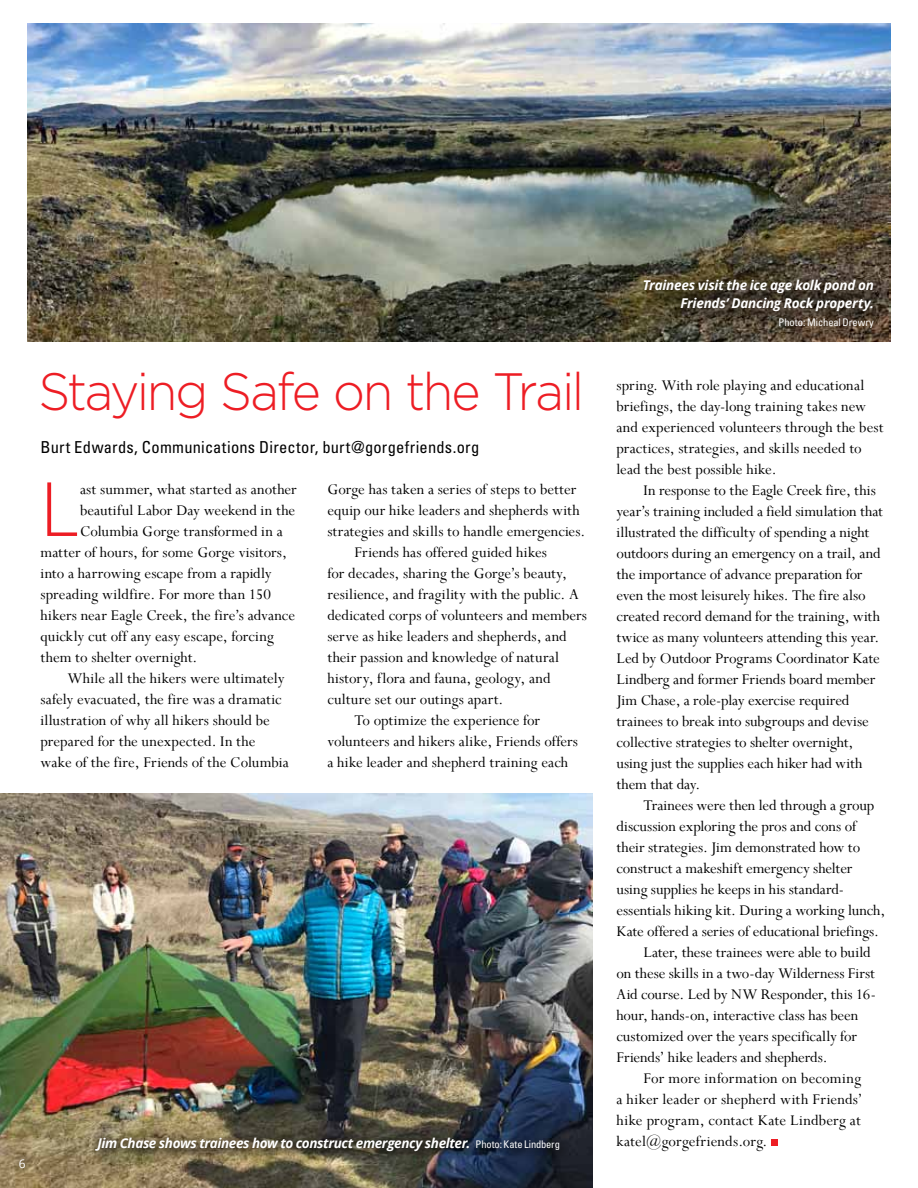
<style>
.page{position:relative;width:918px;height:1188px;background:#fff}
.page>*{position:absolute;margin:0;border:0;box-sizing:border-box;transform-origin:0 0}
.t1{font:300 76.5px "Gotham Narrow";color:#ed1d24}
.t2{font:300 52.5px "Gotham";letter-spacing:-.05em;color:#ed1d24;scale:.95 1}
.t3{font:16.5px/21px "Perpetua";color:#000}
.t4{font:condensed 16.5px "Univers";letter-spacing:.015em;color:#000}
.t5{font:italic 700 13.5px/18px "Open Sans";letter-spacing:-.02em;color:#fff;text-align:right}
.t6{font:12px "Open Sans";color:#fff}
.t7{font:condensed 10.5px "Univers";color:#fff}
.s1{font-family:"Univers";font-weight:400;font-style:normal;font-stretch:condensed;font-size:10.5px}
</style>
<div class="page">
<img style="left:0;top:794px;width:592px;height:394px">
<img style="left:27px;top:24px;width:864px;height:318px">
<div style="left:11px;top:1150px;width:23px;height:27px;background:#000;opacity:.75"></div>
<div style="left:648px;top:283px;width:244px;height:62px;background:#000;opacity:.75"></div>
<div style="left:635px;top:271px;width:248px;height:65px;background:#000;opacity:.75"></div>
<div style="left:771px;top:1139px;width:7px;height:7px;background:#ed1d24"></div>
<div style="left:93px;top:1135px;width:479px;height:28px;background:#000;opacity:.75"></div>
<div style="left:86px;top:1128px;width:483px;height:32px;background:#000;opacity:.75"></div>
<p class="t5" style="left:643px;top:276px;width:232px">Trainees visit the ice age kolk pond on<br>Friends’ Dancing Rock property.</p>
<p class="t7" style="left:779px;top:316px;width:97px">Photo: Micheal Drewry</p>
<p class="t6" style="left:19px;top:1156px;width:8px">6</p>
<h2 class="t2" style="left:38px;top:358px;width:576px">Staying Safe on the Trail</h2>
<p class="t4" style="left:40px;top:437px;width:440px">Burt Edwards, Communications Director, burt@gorgefriends.org</p>
<h1 class="t1" style="left:40px;top:462px;width:41px">L</h1>
<p class="t3" style="left:80px;top:478px;width:218px">ast summer, what started as another</p>
<p class="t3" style="left:80px;top:499px;width:217px">beautiful Labor Day weekend in the</p>
<p class="t3" style="left:80px;top:520px;width:204px">Columbia Gorge transformed in a</p>
<p class="t3" style="left:40px;top:541px;width:248px">matter of hours, for some Gorge visitors,</p>
<p class="t3" style="left:40px;top:562px;width:233px">into a harrowing escape from a rapidly</p>
<p class="t3" style="left:40px;top:583px;width:232px">spreading wildfire. For more than 150</p>
<p class="t3" style="left:40px;top:604px;width:256px">hikers near Eagle Creek, the fire’s advance</p>
<p class="t3" style="left:40px;top:625px;width:235px">quickly cut off any easy escape, forcing</p>
<p class="t3" style="left:40px;top:646px;width:158px">them to shelter overnight.</p>
<p class="t3" style="left:67px;top:667px;width:219px">While all the hikers were ultimately</p>
<p class="t3" style="left:40px;top:688px;width:242px">safely evacuated, the fire was a dramatic</p>
<p class="t3" style="left:40px;top:709px;width:231px">illustration of why all hikers should be</p>
<p class="t3" style="left:40px;top:730px;width:217px">prepared for the unexpected. In the</p>
<p class="t3" style="left:40px;top:751px;width:250px">wake of the fire, Friends of the Columbia</p>
<p class="t3" style="left:327px;top:478px;width:251px">Gorge has taken a series of steps to better</p>
<p class="t3" style="left:327px;top:499px;width:254px">equip our hike leaders and shepherds with</p>
<p class="t3" style="left:327px;top:520px;width:259px">strategies and skills to handle emergencies.</p>
<p class="t3" style="left:354px;top:541px;width:194px">Friends has offered guided hikes</p>
<p class="t3" style="left:327px;top:562px;width:241px">for decades, sharing the Gorge’s beauty,</p>
<p class="t3" style="left:327px;top:583px;width:253px">resilience, and fragility with the public. A</p>
<p class="t3" style="left:327px;top:605px;width:261px">dedicated corps of volunteers and members</p>
<p class="t3" style="left:327px;top:626px;width:241px">serve as hike leaders and shepherds, and</p>
<p class="t3" style="left:327px;top:647px;width:233px">their passion and knowledge of natural</p>
<p class="t3" style="left:327px;top:668px;width:225px">history, flora and fauna, geology, and</p>
<p class="t3" style="left:327px;top:689px;width:178px">culture set our outings apart.</p>
<p class="t3" style="left:354px;top:710px;width:187px">To optimize the experience for</p>
<p class="t3" style="left:327px;top:731px;width:252px">volunteers and hikers alike, Friends offers</p>
<p class="t3" style="left:327px;top:752px;width:242px">a hike leader and shepherd training each</p>
<p class="t3" style="left:616px;top:374px;width:269px">spring. With role playing and educational briefings, the day-long training takes new and experienced volunteers through the best practices, strategies, and skills needed to lead the best possible hike.</p>
<p class="t3" style="left:616px;top:479px;width:268px;text-indent:27px">In response to the Eagle Creek fire, this year’s training included a field simulation that illustrated the difficulty of spending a night outdoors during an emergency on a trail, and the importance of advance preparation for even the most leisurely hikes. The fire also created record demand for the training, with twice as many volunteers attending this year.<br>Led by Outdoor Programs Coordinator Kate Lindberg and former Friends board member Jim Chase, a role-play exercise required trainees to break into subgroups and devise collective strategies to shelter overnight, using just the supplies each hiker had with them that day.</p>
<p class="t3" style="left:643px;top:794px;width:232px">Trainees were then led through a group</p>
<p class="t3" style="left:616px;top:815px;width:241px">discussion exploring the pros and cons of</p>
<p class="t3" style="left:616px;top:836px;width:245px">their strategies. Jim demonstrated how to</p>
<p class="t3" style="left:616px;top:857px;width:237px">construct a makeshift emergency shelter</p>
<p class="t3" style="left:616px;top:878px;width:229px">using supplies he keeps in his standard-</p>
<p class="t3" style="left:616px;top:899px;width:270px">essentials hiking kit. During a working lunch,</p>
<p class="t3" style="left:616px;top:920px;width:264px">Kate offered a series of educational briefings.</p>
<p class="t3" style="left:643px;top:941px;width:229px">Later, these trainees were able to build</p>
<p class="t3" style="left:616px;top:962px;width:260px">on these skills in a two-day Wilderness First</p>
<p class="t3" style="left:616px;top:983px;width:261px">Aid course. Led by NW Responder, this 16-</p>
<p class="t3" style="left:616px;top:1004px;width:243px">hour, hands-on, interactive class has been</p>
<p class="t3" style="left:616px;top:1025px;width:242px">customized over the years specifically for</p>
<p class="t3" style="left:616px;top:1046px;width:213px">Friends’ hike leaders and shepherds.</p>
<p class="t3" style="left:643px;top:1067px;width:219px">For more information on becoming</p>
<p class="t3" style="left:616px;top:1088px;width:248px">a hiker leader or shepherd with Friends’</p>
<p class="t3" style="left:616px;top:1109px;width:246px">hike program, contact Kate Lindberg at</p>
<p class="t5" style="left:97px;top:1134px;width:464px">Jim Chase shows trainees how to construct emergency shelter. <span class="s1">Photo: Kate Lindberg</span></p>
<p class="t3" style="left:616px;top:1130px;width:152px">katel@gorgefriends.org.</p>
</div>
